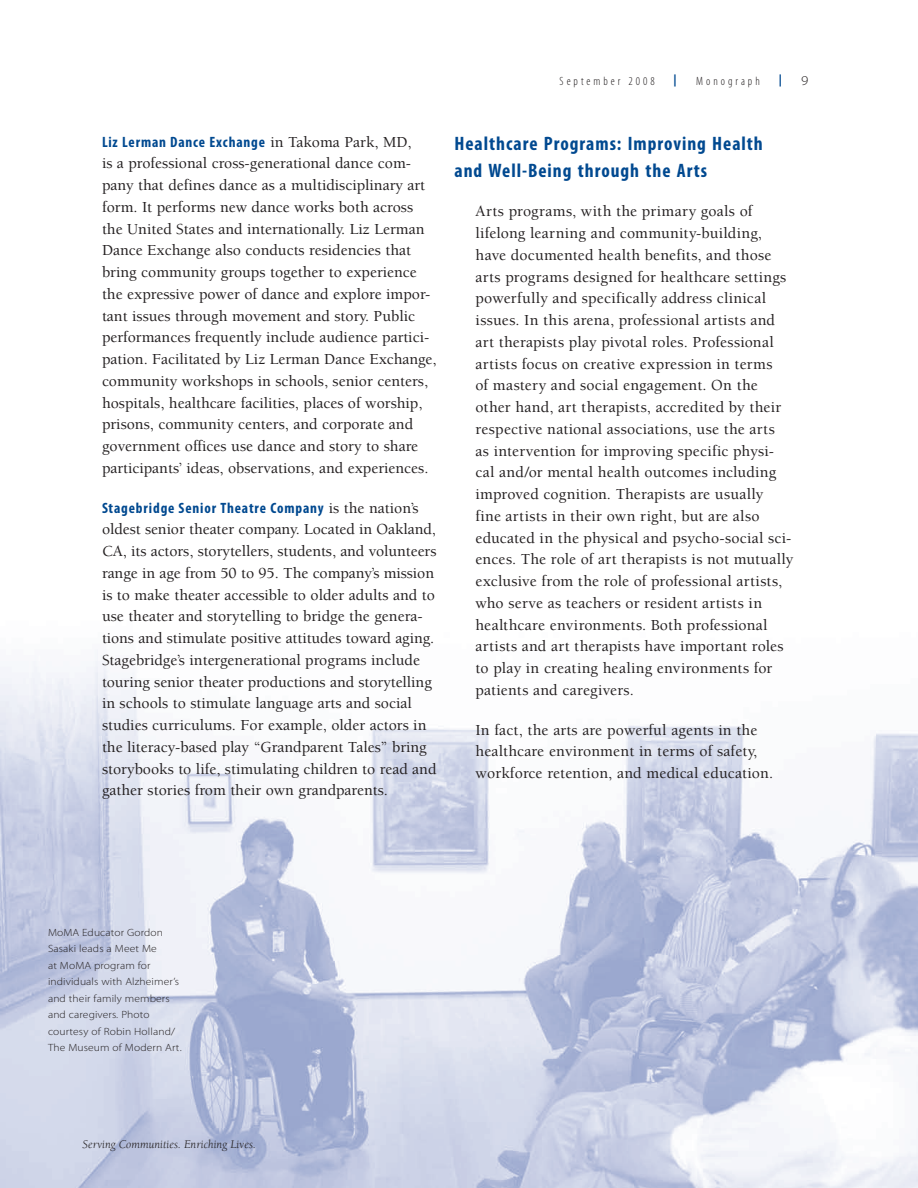
<style>
.page{position:relative;width:918px;height:1188px;background:#fff}
.page>*{position:absolute;margin:0;border:0;box-sizing:border-box;transform-origin:0 0}
.t1{font:700 condensed 19.5px/27px "Myriad Pro";letter-spacing:.05em;color:#014990}
.t2{font:500 15.75px/21.8px "Berkeley";color:#231f20}
.t3{font:700 condensed 15px "Myriad Pro";letter-spacing:.055em;color:#014990}
.t4{font:900 15px "Berkeley";color:#014990;scale:.95 1}
.t5{font:300 13.5px "Myriad Pro";color:#231f20;scale:1.1 1}
.t6{font:italic 12px "Berkeley";color:#231f20}
.t7{font:300 condensed 12px "Myriad Pro";letter-spacing:.25em;color:#231f20}
.t8{font:300 10.5px/16.5px "Myriad Pro";letter-spacing:.01em;color:#231f20;scale:1.1 1}
.s1{font-family:"Berkeley";font-weight:500;font-stretch:normal;font-size:15.75px;color:#231f20}
</style>
<div class="page">
<img style="left:0;top:650px;width:918px;height:538px">
<p class="t7" style="left:560px;top:74px;width:97px">September 2008</p>
<p class="t4" style="left:674px;top:72px;width:5px">|</p>
<p class="t7" style="left:696px;top:74px;width:65px">Monograph</p>
<p class="t4" style="left:779px;top:72px;width:5px">|</p>
<p class="t5" style="left:801px;top:72px;width:8px">9</p>
<p class="t3" style="left:102px;top:132px;width:311px">Liz Lerman Dance Exchange <span class="s1">in Takoma Park, MD,</span></p>
<p class="t2" style="left:102px;top:153px;width:336px">is a professional cross-generational dance com&shy;pany that defines dance as a multidisciplinary art form. It performs new dance works both across the United States and internationally. Liz Lerman Dance Exchange also conducts residencies that bring community groups together to experience the expressive power of dance and explore impor&shy;tant issues through movement and story. Public performances frequently include audience partici&shy;pation. Facilitated by Liz Lerman Dance Exchange, community workshops in schools, senior centers, hospitals, healthcare facilities, places of worship, prisons, community centers, and corporate and government offices use dance and story to share participants’ ideas, observations, and experiences.</p>
<p class="t3" style="left:102px;top:498px;width:318px">Stagebridge Senior Theatre Company <span class="s1">is the nation’s</span></p>
<p class="t2" style="left:102px;top:519px;width:336px">oldest senior theater company. Located in Oakland, CA, its actors, storytellers, students, and volunteers range in age from 50 to 95. The company’s mission is to make theater accessible to older adults and to use theater and storytelling to bridge the genera&shy;tions and stimulate positive attitudes toward aging.<br>Stagebridge’s intergenerational programs include touring senior theater productions and storytelling in schools to stimulate language arts and social studies curriculums. For example, older actors in the literacy-based play “Grandparent Tales” bring storybooks to life, stimulating children to read and gather stories from their own grandparents.</p>
<p class="t1" style="left:454px;top:129px;width:310px">Healthcare Programs: Improving Health and Well-Being through the Arts</p>
<p class="t2" style="left:476px;top:201px;width:320px">Arts programs, with the primary goals of lifelong learning and community-building, have documented health benefits, and those arts programs designed for healthcare settings powerfully and specifically address clinical issues. In this arena, professional artists and art therapists play pivotal roles. Professional artists focus on creative expression in terms<br>of mastery and social engagement. On the other hand, art therapists, accredited by their respective national associations, use the arts<br>as intervention for improving specific physi&shy;cal and/or mental health outcomes including improved cognition. Therapists are usually<br>fine artists in their own right, but are also educated in the physical and psycho-social sci&shy;ences. The role of art therapists is not mutually exclusive from the role of professional artists, who serve as teachers or resident artists in healthcare environments. Both professional artists and art therapists have important roles to play in creating healing environments for patients and caregivers.</p>
<p class="t2" style="left:476px;top:719px;width:299px">In fact, the arts are powerful agents in the healthcare environment in terms of safety, workforce retention, and medical education.</p>
<p class="t8" style="left:48px;top:924px;width:123px">MoMA Educator Gordon<br>Sasaki leads a Meet Me<br>at MoMA program for individuals with Alzheimer’s and their family members and caregivers. Photo courtesy of Robin Holland/<br>The Museum of Modern Art.</p>
<p class="t6" style="left:82px;top:1138px;width:175px">Serving Communities. Enriching Lives.</p>
</div>
